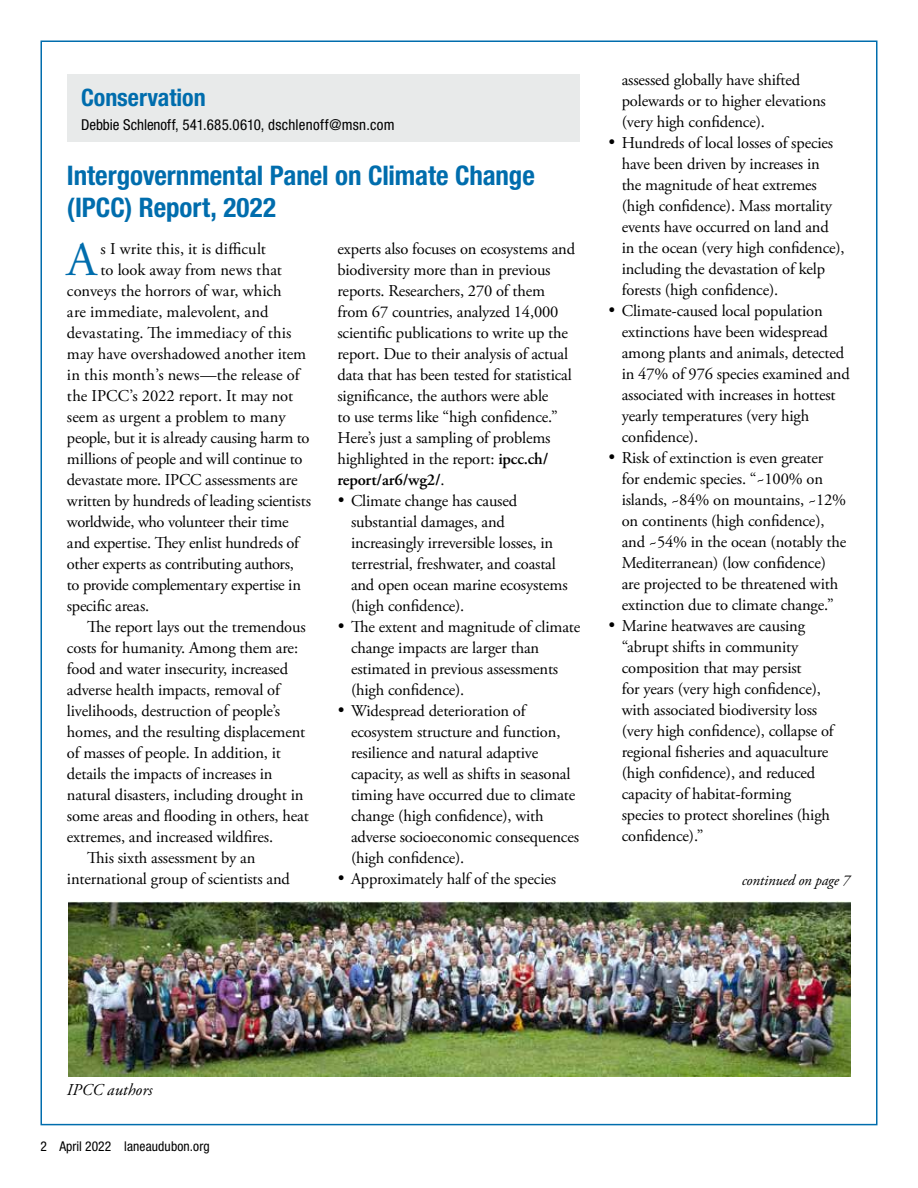
<style>
.page{position:relative;width:918px;height:1188px;background:#fff}
.page>*{position:absolute;margin:0;border:0;box-sizing:border-box;transform-origin:0 0}
.body_1st_paragraph{font:48.15px "Adobe Garamond Pro";color:#006dad}
.heading_2_Web{font:700 condensed 27px/31.5px "Helvetica Neue LT Std";letter-spacing:-.005em;color:#006dad}
.column_head_web{font:700 condensed 24px "Helvetica Neue LT Std";color:#006dad}
.bullet{font:16.5px/21px "Adobe Garamond Pro";letter-spacing:-.01em;color:#000}
.body_cont{font:16.5px/21px "Adobe Garamond Pro";letter-spacing:-.01em;color:#000}
.body_1st_paragraph-2{font:16.5px "Adobe Garamond Pro";letter-spacing:-.01em;color:#000}
.body_1st_paragraph-3{font:16.5px "Adobe Garamond Pro";letter-spacing:.01em;color:#000}
.t1{font:italic 16.5px "Adobe Garamond Pro";letter-spacing:.005em;color:#000}
.byline_new{font:condensed 15px "Helvetica Neue LT Std";letter-spacing:.015em;color:#000}
.continued_on{font:italic 15px "Adobe Garamond Pro";letter-spacing:-.01em;color:#000}
.t2{font:condensed 13.5px "Helvetica Neue LT Std";letter-spacing:.01em;color:#000}
.s1{font-weight:600}
</style>
<div class="page">
<div style="left:68px;top:75px;width:512px;height:67px;background:#e8eaea"></div>
<img style="left:68px;top:901px;width:782px;height:175px">
<p class="column_head_web" style="left:81px;top:83px;width:126px">Conservation</p>
<p class="byline_new" style="left:81px;top:116px;width:315px">Debbie Schlenoff, 541.685.0610, dschlenoff@msn.com</p>
<p class="heading_2_Web" style="left:67px;top:160px;width:469px">Intergovernmental Panel on Climate Change (IPCC) Report, 2022</p>
<p class="body_1st_paragraph" style="left:67px;top:231px;width:32px">A</p>
<p class="body_1st_paragraph-3" style="left:101px;top:239px;width:167px">s I write this, it is difficult</p>
<p class="body_cont" style="left:338px;top:239px;width:239px">experts also focuses on ecosystems and biodiversity more than in previous reports. Researchers, 270 of them from 67 countries, analyzed 14,000 scientific publications to write up the report. Due to their analysis of actual data that has been tested for statistical significance, the authors were able<br>to use terms like “high confidence.” Here’s just a sampling of problems highlighted in the report: <span class="s1">ipcc.ch/ report/ar6/wg2/</span>.</p>
<p class="bullet" style="left:351px;top:491px;width:218px;text-indent:-14px">• Climate change has caused substantial damages, and increasingly irreversible losses, in terrestrial, freshwater, and coastal and open ocean marine ecosystems (high confidence).</p>
<p class="bullet" style="left:351px;top:617px;width:231px;text-indent:-14px">• The extent and magnitude of climate change impacts are larger than estimated in previous assessments (high confidence).</p>
<p class="bullet" style="left:351px;top:701px;width:230px;text-indent:-14px">• Widespread deterioration of ecosystem structure and function, resilience and natural adaptive capacity, as well as shifts in seasonal timing have occurred due to climate change (high confidence), with adverse socioeconomic consequences (high confidence).</p>
<p class="bullet" style="left:338px;top:869px;width:220px">• Approximately half of the species</p>
<p class="body_1st_paragraph-2" style="left:101px;top:260px;width:183px">to look away from news that</p>
<p class="body_1st_paragraph-2" style="left:67px;top:281px;width:216px">conveys the horrors of war, which</p>
<p class="body_1st_paragraph-2" style="left:67px;top:302px;width:203px">are immediate, malevolent, and</p>
<p class="body_1st_paragraph-3" style="left:67px;top:323px;width:226px">devastating. The immediacy of this</p>
<p class="body_1st_paragraph-2" style="left:67px;top:344px;width:241px">may have overshadowed another item</p>
<p class="body_1st_paragraph-2" style="left:67px;top:365px;width:234px">in this month’s news—the release of</p>
<p class="body_1st_paragraph-2" style="left:67px;top:386px;width:228px">the IPCC’s 2022 report. It may not</p>
<p class="body_1st_paragraph-2" style="left:67px;top:407px;width:220px">seem as urgent a problem to many</p>
<p class="body_1st_paragraph-2" style="left:67px;top:428px;width:244px">people, but it is already causing harm to</p>
<p class="body_1st_paragraph-2" style="left:67px;top:449px;width:237px">millions of people and will continue to</p>
<p class="body_1st_paragraph-2" style="left:67px;top:470px;width:232px">devastate more. IPCC assessments are</p>
<p class="body_1st_paragraph-2" style="left:67px;top:491px;width:246px">written by hundreds of leading scientists</p>
<p class="body_1st_paragraph-2" style="left:67px;top:512px;width:223px">worldwide, who volunteer their time</p>
<p class="body_1st_paragraph-2" style="left:67px;top:533px;width:233px">and expertise. They enlist hundreds of</p>
<p class="body_1st_paragraph-2" style="left:67px;top:554px;width:229px">other experts as contributing authors,</p>
<p class="body_1st_paragraph-2" style="left:67px;top:575px;width:236px">to provide complementary expertise in</p>
<p class="body_1st_paragraph-2" style="left:67px;top:596px;width:84px">specific areas.</p>
<p class="body_cont" style="left:67px;top:617px;width:243px;text-indent:20px">The report lays out the tremendous costs for humanity. Among them are: food and water insecurity, increased adverse health impacts, removal of livelihoods, destruction of people’s homes, and the resulting displacement of masses of people. In addition, it details the impacts of increases in natural disasters, including drought in some areas and flooding in others, heat extremes, and increased wildfires.</p>
<p class="body_cont" style="left:67px;top:848px;width:225px;text-indent:20px">This sixth assessment by an international group of scientists and</p>
<p class="bullet" style="left:622px;top:70px;width:206px">assessed globally have shifted polewards or to higher elevations (very high confidence).</p>
<p class="bullet" style="left:622px;top:133px;width:224px;text-indent:-14px">• Hundreds of local losses of species have been driven by increases in<br>the magnitude of heat extremes (high confidence). Mass mortality events have occurred on land and in the ocean (very high confidence), including the devastation of kelp forests (high confidence).</p>
<p class="bullet" style="left:622px;top:301px;width:229px;text-indent:-14px">• Climate-caused local population extinctions have been widespread among plants and animals, detected in 47% of 976 species examined and associated with increases in hottest yearly temperatures (very high confidence).</p>
<p class="bullet" style="left:622px;top:448px;width:226px;text-indent:-14px">• Risk of extinction is even greater<br>for endemic species. “~100% on islands, ~84% on mountains, ~12% on continents (high confidence), and ~54% in the ocean (notably the Mediterranean) (low confidence) are projected to be threatened with extinction due to climate change.”</p>
<p class="bullet" style="left:622px;top:616px;width:213px;text-indent:-14px">• Marine heatwaves are causing “abrupt shifts in community composition that may persist<br>for years (very high confidence), with associated biodiversity loss (very high confidence), collapse of regional fisheries and aquaculture (high confidence), and reduced capacity of habitat-forming species to protect shorelines (high confidence).”</p>
<p class="continued_on" style="left:742px;top:871px;width:110px">continued on page 7</p>
<p class="t1" style="left:67px;top:1080px;width:87px">IPCC authors</p>
<p class="t2" style="left:40px;top:1138px;width:171px">2 April 2022 laneaudubon.org</p>
</div>
